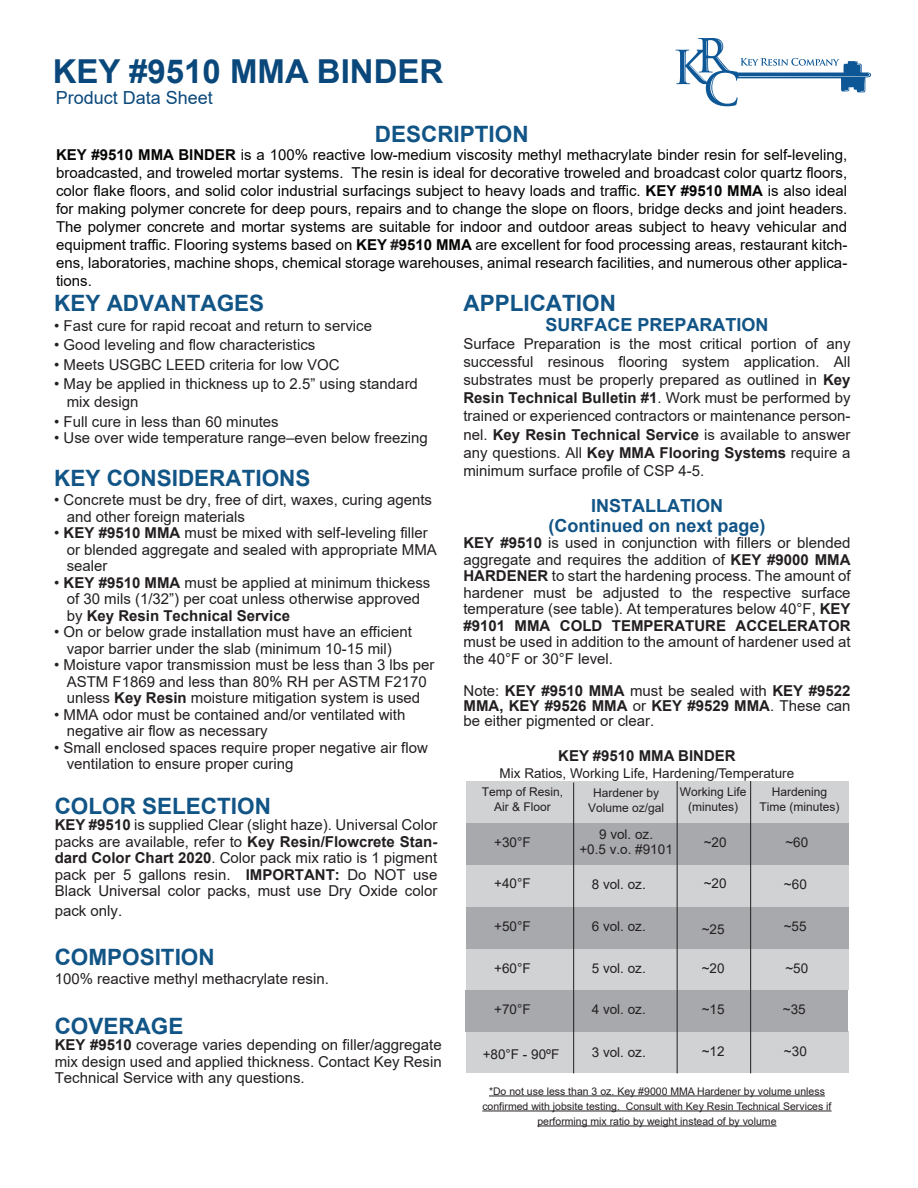
<style>
.page{position:relative;width:918px;height:1188px;background:#fff}
.page>*{position:absolute;margin:0;border:0;box-sizing:border-box;transform-origin:0 0}
.t1{font:700 33px "Arial";color:#0a487b}
.t2{font:700 22.5px "Arial";color:#115486}
.t3{font:700 18px/19.5px "Arial";color:#115486;text-align:center}
.t4{font:18px "Arial";color:#0a487b}
.t5{font:15px/16.5px "Arial";color:#231f20}
.t6{font:15px/18px "Arial";color:#050504;text-align:justify}
.t7{font:700 15px "Arial";color:#231f20}
.t8{font:13.5px/15px "Arial";color:#231f20;text-align:center}
.t9{font:12px/15px "Arial";color:#231f20;text-align:center}
.t10{font:10.5px/15px "Arial";color:#231f20;text-align:center}
.s1{font-weight:700}
.s2{font-weight:700;color:#231f20}
</style>
<div class="page">
<div style="left:466px;top:1032px;width:382px;height:41px;background:#d1d2d4"></div>
<div style="left:466px;top:781px;width:382px;height:42px;background:#d1d2d4"></div>
<div style="left:466px;top:823px;width:382px;height:42px;background:#a8a9ad"></div>
<div style="left:466px;top:948px;width:382px;height:42px;background:#d1d2d4"></div>
<div style="left:466px;top:990px;width:382px;height:42px;background:#a8a9ad"></div>
<div style="left:466px;top:907px;width:382px;height:41px;background:#a8a9ad"></div>
<div style="left:466px;top:865px;width:382px;height:42px;background:#d1d2d4"></div>
<hr style="left:677px;top:781px;width:1px;height:292px;background:#231f20">
<hr style="left:750px;top:781px;width:1px;height:292px;background:#231f20">
<hr style="left:573px;top:783px;width:1px;height:290px;background:#231f20">
<hr style="left:489px;top:1096px;width:336px;height:1px;background:#231f20">
<hr style="left:482px;top:1111px;width:350px;height:1px;background:#231f20">
<hr style="left:537px;top:1126px;width:240px;height:1px;background:#231f20">
<svg style="left:675px;top:38px;width:196px;height:68px"></svg>
<h1 class="t1" style="left:53px;top:48px;width:392px">KEY #9510 MMA BINDER</h1>
<p class="t4" style="left:56px;top:85px;width:159px">Product Data Sheet</p>
<h2 class="t2" style="left:375px;top:118px;width:155px">DESCRIPTION</h2>
<p class="t6" style="left:56px;top:146px;width:793px"><span class="s1">KEY #9510 MMA BINDER</span> is a 100% reactive low-medium viscosity methyl methacrylate binder resin for self-leveling, broadcasted, and troweled mortar systems. The resin is ideal for decorative troweled and broadcast color quartz floors, color flake floors, and solid color industrial surfacings subject to heavy loads and traffic. <span class="s1">KEY #9510 MMA</span> is also ideal for making polymer concrete for deep pours, repairs and to change the slope on floors, bridge decks and joint headers.<br>The polymer concrete and mortar systems are suitable for indoor and outdoor areas subject to heavy vehicular and equipment traffic. Flooring systems based on <span class="s1">KEY</span> <span class="s2">#</span><span class="s1">9510 MMA</span> are excellent for food processing areas, restaurant kitch&shy;ens, laboratories, machine shops, chemical storage warehouses, animal research facilities, and numerous other applica&shy;tions.</p>
<h2 class="t2" style="left:54px;top:288px;width:212px">KEY ADVANTAGES</h2>
<p class="t5" style="left:54px;top:317px;width:319px">• Fast cure for rapid recoat and return to service</p>
<p class="t5" style="left:54px;top:337px;width:263px">• Good leveling and flow characteristics</p>
<p class="t5" style="left:54px;top:356px;width:287px">• Meets USGBC LEED criteria for low VOC</p>
<p class="t5" style="left:67px;top:375px;width:353px;line-height:18px;text-indent:-13px">• May be applied in thickness up to 2.5” using standard mix design</p>
<p class="t5" style="left:54px;top:413px;width:226px">• Full cure in less than 60 minutes</p>
<p class="t5" style="left:54px;top:430px;width:375px">• Use over wide temperature range–even below freezing</p>
<h2 class="t2" style="left:54px;top:462px;width:258px">KEY CONSIDERATIONS</h2>
<p class="t5" style="left:67px;top:492px;width:367px;text-indent:-13px">• Concrete must be dry, free of dirt, waxes, curing agents and other foreign materials</p>
<p class="t5" style="left:67px;top:525px;width:372px;text-indent:-13px">• <span class="s1">KEY #9510 MMA</span> must be mixed with self-leveling filler or blended aggregate and sealed with appropriate MMA sealer</p>
<p class="t5" style="left:67px;top:574px;width:365px;text-indent:-13px">• <span class="s1">KEY #9510 MMA</span> must be applied at minimum thickess of 30 mils (1/32”) per coat unless otherwise approved by <span class="s1">Key Resin Technical Service</span></p>
<p class="t5" style="left:54px;top:624px;width:359px;text-align:center">• On or below grade installation must have an efficient vapor barrier under the slab (minimum 10-15 mil)</p>
<p class="t5" style="left:54px;top:657px;width:382px;text-align:center">• Moisture vapor transmission must be less than 3 lbs per<br>ASTM F1869 and less than 80% RH per ASTM F2170 unless <span class="s1">Key Resin</span> moisture mitigation system is used</p>
<p class="t5" style="left:67px;top:706px;width:340px;text-indent:-13px">• MMA odor must be contained and/or ventilated with negative air flow as necessary</p>
<p class="t5" style="left:67px;top:739px;width:363px;text-indent:-13px">• Small enclosed spaces require proper negative air flow ventilation to ensure proper curing</p>
<h2 class="t2" style="left:55px;top:790px;width:218px">COLOR SELECTION</h2>
<p class="t5" style="left:55px;top:817px;width:384px;text-align:justify"><span class="s1">KEY #9510</span> is supplied Clear (slight haze). Universal Color packs are available, refer to <span class="s1">Key Resin/Flowcrete Stan&shy;dard Color Chart 2020</span>. Color pack mix ratio is 1 pigment pack per 5 gallons resin. <span class="s1">IMPORTANT:</span> Do NOT use Black Universal color packs, must use Dry Oxide color</p>
<p class="t5" style="left:55px;top:902px;width:69px">pack only.</p>
<h2 class="t2" style="left:55px;top:941px;width:162px">COMPOSITION</h2>
<p class="t5" style="left:55px;top:971px;width:276px">100% reactive methyl methacrylate resin.</p>
<h2 class="t2" style="left:55px;top:1010px;width:130px">COVERAGE</h2>
<p class="t5" style="left:55px;top:1036px;width:389px;text-align:justify"><span class="s1">KEY #9510</span> coverage varies depending on filler/aggregate mix design used and applied thickness. Contact Key Resin Technical Service with any questions.</p>
<h2 class="t2" style="left:463px;top:288px;width:154px">APPLICATION</h2>
<p class="t3" style="left:545px;top:315px;width:225px">SURFACE PREPARATION</p>
<p class="t5" style="left:463px;top:334px;width:389px;line-height:18px;text-align:justify">Surface Preparation is the most critical portion of any successful resinous flooring system application. All substrates must be properly prepared as outlined in <span class="s1">Key Resin Technical Bulletin #1</span>. Work must be performed by trained or experienced contractors or maintenance person-</p>
<p class="t5" style="left:463px;top:426px;width:389px;line-height:18px;text-align:justify">nel. <span class="s1">Key Resin Technical Service</span> is available to answer any questions. All <span class="s1">Key MMA Flooring Systems</span> require a minimum surface profile of CSP 4-5.</p>
<p class="t3" style="left:549px;top:496px;width:219px">INSTALLATION (Continued on next page)</p>
<p class="t5" style="left:463px;top:535px;width:389px;text-align:justify"><span class="s1">KEY #9510</span> is used in conjunction with fillers or blended aggregate and requires the addition of <span class="s1">KEY #9000 MMA HARDENER</span> to start the hardening process. The amount of hardener must be adjusted to the respective surface temperature (see table). At temperatures below 40°F, <span class="s1">KEY #9101 MMA COLD TEMPERATURE ACCELERATOR</span></p>
<p class="t5" style="left:463px;top:634px;width:389px">must be used in addition to the amount of hardener used at the 40°F or 30°F level.</p>
<p class="t5" style="left:464px;top:683px;width:389px;line-height:15px;text-align:justify">Note: <span class="s1">KEY #9510 MMA</span> must be sealed with <span class="s1">KEY #9522<br>MMA, KEY #9526 MMA</span> or <span class="s1">KEY #9529 MMA</span>. These can be either pigmented or clear.</p>
<p class="t7" style="left:558px;top:745px;width:179px">KEY #9510 MMA BINDER</p>
<p class="t8" style="left:500px;top:765px;width:296px">Mix Ratios, Working Life, Hardening/Temperature</p>
<p class="t9" style="left:482px;top:784px;width:83px">Temp of Resin,<br>Air &amp; Floor</p>
<p class="t8" style="left:494px;top:835px;width:38px">+30°F</p>
<p class="t9" style="left:588px;top:785px;width:78px">Hardener by<br>Volume oz/gal</p>
<p class="t9" style="left:680px;top:784px;width:68px">Working Life (minutes)</p>
<p class="t9" style="left:759px;top:784px;width:82px">Hardening<br>Time (minutes)</p>
<p class="t8" style="left:579px;top:827px;width:95px">9 vol. oz.<br>+0.5 v.o. #9101</p>
<p class="t8" style="left:704px;top:835px;width:24px">~20</p>
<p class="t8" style="left:704px;top:876px;width:24px">~20</p>
<p class="t8" style="left:702px;top:922px;width:24px">~25</p>
<p class="t8" style="left:702px;top:960px;width:24px">~20</p>
<p class="t8" style="left:702px;top:1002px;width:24px">~15</p>
<p class="t8" style="left:702px;top:1043px;width:24px">~12</p>
<p class="t8" style="left:785px;top:835px;width:24px">~60</p>
<p class="t8" style="left:784px;top:877px;width:24px">~60</p>
<p class="t8" style="left:784px;top:919px;width:24px">~55</p>
<p class="t8" style="left:785px;top:960px;width:24px">~50</p>
<p class="t8" style="left:783px;top:1002px;width:24px">~35</p>
<p class="t8" style="left:784px;top:1043px;width:24px">~30</p>
<p class="t8" style="left:494px;top:876px;width:38px">+40°F</p>
<p class="t8" style="left:494px;top:918px;width:38px">+50°F</p>
<p class="t8" style="left:494px;top:960px;width:38px">+60°F</p>
<p class="t8" style="left:494px;top:1002px;width:38px">+70°F</p>
<p class="t8" style="left:483px;top:1047px;width:78px">+80°F - 90ºF</p>
<p class="t10" style="left:482px;top:1084px;width:351px">*Do not use less than 3 oz. Key #9000 MMA Hardener by volume unless confirmed with jobsite testing. Consult with Key Resin Technical Services if performing mix ratio by weight instead of by volume</p>
<p class="t8" style="left:592px;top:877px;width:56px">8 vol. oz.</p>
<p class="t8" style="left:592px;top:918px;width:56px">6 vol. oz.</p>
<p class="t8" style="left:592px;top:960px;width:56px">5 vol. oz.</p>
<p class="t8" style="left:592px;top:1002px;width:56px">4 vol. oz.</p>
<p class="t8" style="left:592px;top:1045px;width:56px">3 vol. oz.</p>
</div>
